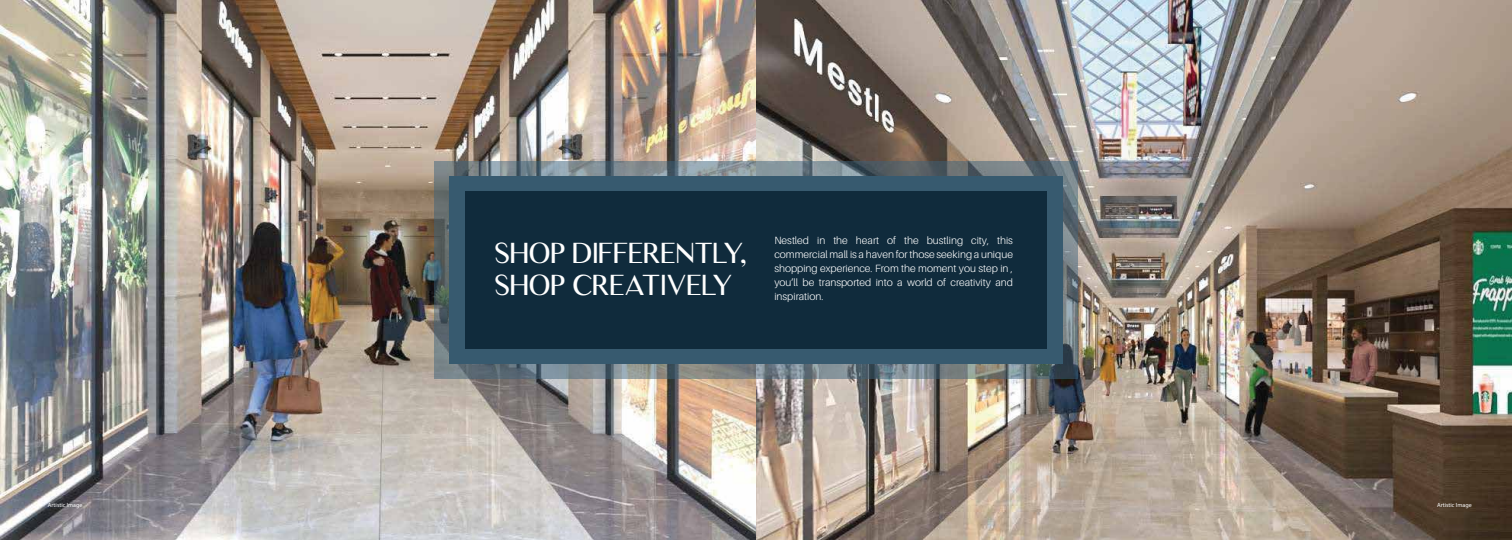
<style>
.page{position:relative;width:1512px;height:540px;background:#fff}
.page>*{position:absolute;margin:0;border:0;box-sizing:border-box;transform-origin:0 0}
.t1{font:27.6px/31.7px "Luxia";color:#fff}
.t2{font:300 10.5px/14.1px "Aileron";color:#fff;text-align:justify}
.t3{font:6px "Myriad Pro";color:#fff}
</style>
<div class="page">
<img style="left:0;top:0;width:1512px;height:540px">
<svg style="left:434px;top:161px;width:322px;height:218px;background:#727e84"></svg>
<div style="left:450px;top:176px;width:306px;height:188px;background:#375a6f"></div>
<div style="left:465px;top:191px;width:291px;height:158px;background:#102b3c"></div>
<svg style="left:756px;top:161px;width:322px;height:218px;background:#6b787f"></svg>
<div style="left:756px;top:176px;width:306px;height:188px;background:#375a6f"></div>
<div style="left:756px;top:191px;width:291px;height:158px;background:#102b3c"></div>
<h1 class="t1" style="left:494px;top:237px;width:253px">SHOP DIFFERENTLY,<br>SHOP CREATIVELY</h1>
<p class="t2" style="left:774px;top:233px;width:240px">Nestled in the heart of the bustling city, this commercial mall is a haven for those seeking a unique shopping experience. From the moment you step in , you’ll be transported into a world of creativity and inspiration.</p>
<p class="t3" style="left:48px;top:502px;width:36px">Artistic Image</p>
<p class="t3" style="left:1437px;top:502px;width:36px">Artistic Image</p>
</div>
